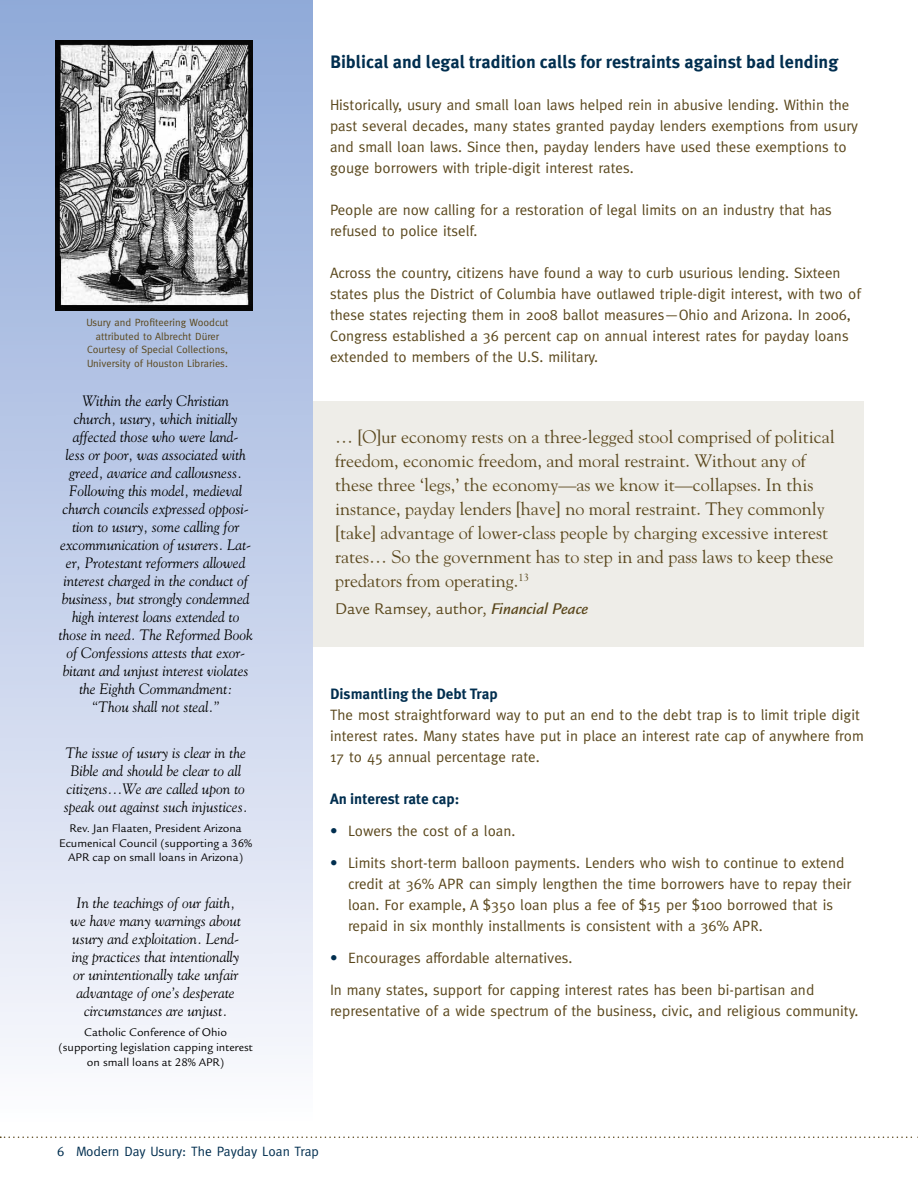
<style>
.page{position:relative;width:918px;height:1188px;background:#fff}
.page>*{position:absolute;margin:0;border:0;box-sizing:border-box;transform-origin:0 0}
.t1{font:18px/24px "Goudy";color:#5a471c}
.t2{font:700 18px "Meta Plus";color:#002e4f}
.t3{font:16.8px "Legacy Sans";color:#5a471c}
.t4{font:15px/21px "Meta";color:#5a471c}
.t5{font:italic 15px/18px "Goudy";color:#000;text-align:center}
.t6{font:700 15px "Meta Plus";color:#002e4f}
.t7{font:13.5px "Meta";color:#002e4f}
.t8{font:12px/14.4px "Legacy Sans";color:#000;text-align:center}
.t9{font:10.5px/13.5px "Meta";color:#5a471c;text-align:center}
.s1{font-weight:500;font-style:italic}
.s2{color:#002e4f}
</style>
<div class="page">
<svg style="left:0;top:1136px;width:918px;height:2px"></svg>
<div style="left:313px;top:401px;width:551px;height:246px;background:#eeede8"></div>
<div style="left:0;top:0;width:313px;height:1130px;background:linear-gradient(to bottom,#8da7d8,#fbfafe)"></div>
<img style="left:56px;top:40px;width:197px;height:270px">
<p class="t9" style="left:86px;top:316px;width:144px">Usury and Profiteering Woodcut attributed to Albrecht Dürer<br>Courtesy of Special Collections,<br>University of Houston Libraries.</p>
<p class="t5" style="left:59px;top:391px;width:196px">Within the early Christian<br>church, usury, which initially affected those who were land-<br>less or poor, was associated with greed, avarice and callousness.<br>Following this model, medieval church councils expressed opposi&shy;tion to usury, some calling for excommunication of usurers. Lat&shy;er, Protestant reformers allowed interest charged in the conduct of business, but strongly condemned high interest loans extended to those in need. The Reformed Book of Confessions attests that exor&shy;bitant and unjust interest violates the Eighth Commandment: “Thou shall not steal.”</p>
<p class="t5" style="left:64px;top:744px;width:186px">The issue of usury is clear in the<br>Bible and should be clear to all citizens…We are called upon to speak out against such injustices.</p>
<p class="t8" style="left:59px;top:821px;width:194px">Rev. Jan Flaaten, President Arizona<br>Ecumenical Council (supporting a 36%<br>APR cap on small loans in Arizona)</p>
<p class="t5" style="left:70px;top:893px;width:172px">In the teachings of our faith, we have many warnings about usury and exploitation. Lend&shy;ing practices that intentionally or unintentionally take unfair advantage of one’s desperate circumstances are unjust.</p>
<p class="t8" style="left:58px;top:1025px;width:196px;line-height:15px">Catholic Conference of Ohio (supporting legislation capping interest on small loans at 28% APR)</p>
<p class="t2" style="left:330px;top:51px;width:510px">Biblical and legal tradition calls for restraints against bad lending</p>
<p class="t4" style="left:330px;top:94px;width:530px">Historically, usury and small loan laws helped rein in abusive lending. Within the past several decades, many states granted payday lenders exemptions from usury and small loan laws. Since then, payday lenders have used these exemptions to gouge borrowers with triple-digit interest rates.</p>
<p class="t4" style="left:330px;top:199px;width:503px">People are now calling for a restoration of legal limits on an industry that has refused to police itself.</p>
<p class="t4" style="left:330px;top:262px;width:532px">Across the country, citizens have found a way to curb usurious lending. Sixteen states plus the District of Columbia have outlawed triple-digit interest, with two of these states rejecting them in 2008 ballot measures—Ohio and Arizona. In 2006, Congress established a 36 percent cap on annual interest rates for payday loans extended to members of the U.S. military.</p>
<p class="t1" style="left:335px;top:424px;width:501px">… [O]ur economy rests on a three-legged stool comprised of political freedom, economic freedom, and moral restraint. Without any of these three ‘legs,’ the economy—as we know it—collapses. In this instance, payday lenders [have] no moral restraint. They commonly [take] advantage of lower-class people by charging excessive interest rates… So the government has to step in and pass laws to keep these predators from operating.<sup>13</sup></p>
<p class="t3" style="left:335px;top:600px;width:255px">Dave Ramsey, author, <span class="s1">Financial Peace</span></p>
<p class="t6" style="left:330px;top:685px;width:169px">Dismantling the Debt Trap</p>
<p class="t4" style="left:330px;top:704px;width:535px">The most straightforward way to put an end to the debt trap is to limit triple digit interest rates. Many states have put in place an interest rate cap of anywhere from<br>17 to 45 annual percentage rate.</p>
<p class="t6" style="left:330px;top:791px;width:131px">An interest rate cap:</p>
<p class="t4" style="left:330px;top:820px;width:187px"><span class="s2">•</span> Lowers the cost of a loan.</p>
<p class="t4" style="left:348px;top:852px;width:505px;text-indent:-18px"><span class="s2">•</span> Limits short-term balloon payments. Lenders who wish to continue to extend credit at 36% APR can simply lengthen the time borrowers have to repay their loan. For example, A $350 loan plus a fee of $15 per $100 borrowed that is repaid in six monthly installments is consistent with a 36% APR.</p>
<p class="t4" style="left:330px;top:942px;width:486px;line-height:31.8px"><span class="s2">•</span> Encourages affordable alternatives.<br>In many states, support for capping interest rates has been bi-partisan and</p>
<p class="t4" style="left:330px;top:1000px;width:530px">representative of a wide spectrum of the business, civic, and religious community.</p>
<p class="t7" style="left:57px;top:1143px;width:263px">6 Modern Day Usury: The Payday Loan Trap</p>
</div>
